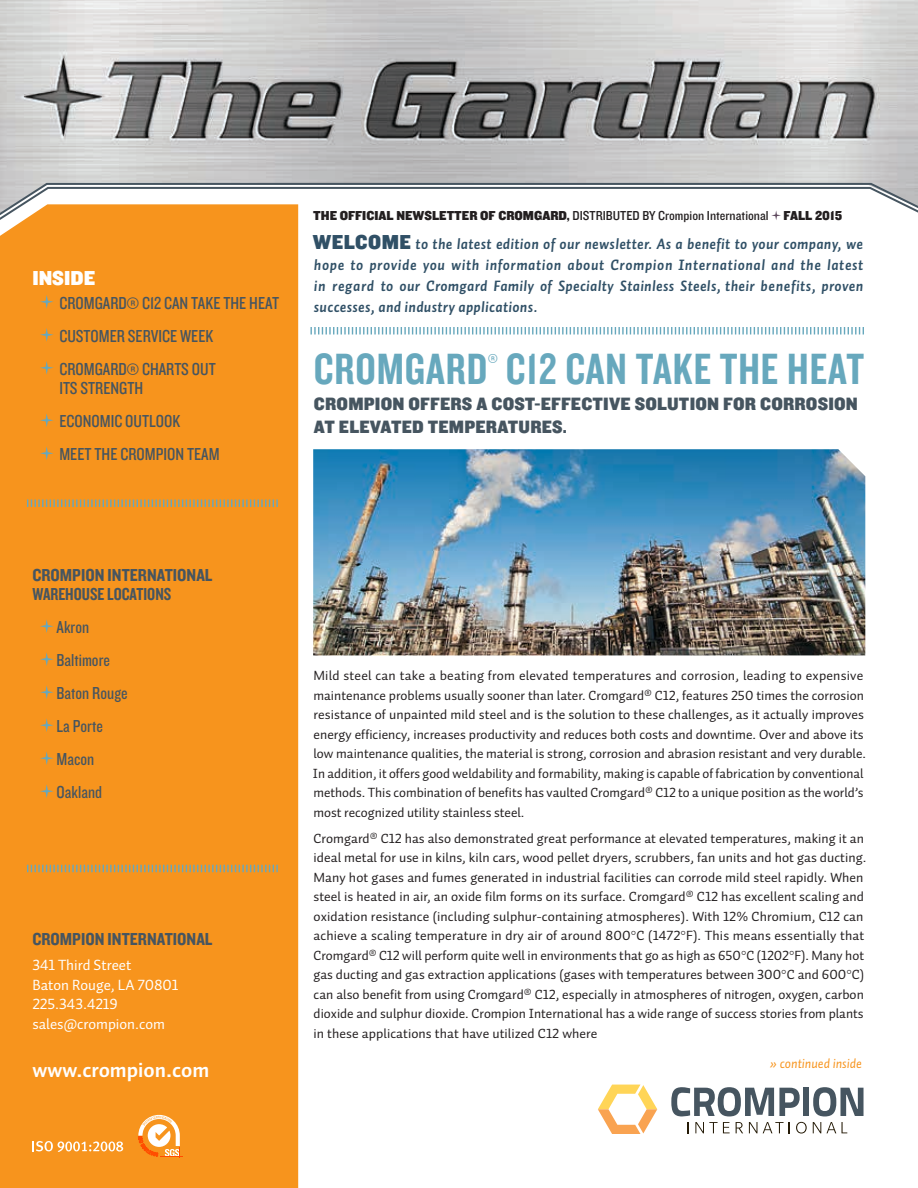
<style>
.page{position:relative;width:918px;height:1188px;background:#fff}
.page>*{position:absolute;margin:0;border:0;box-sizing:border-box;transform-origin:0 0}
.t1{font:45.45px "Knockout HTF49 Liteweight";letter-spacing:.02em;color:#67a8bd}
.t2{font:21px "Auto 1 Bold LF";color:#fff}
.t3{font:21px "Knockout HTF71 Full Middlewt";color:#fff}
.t4{font:18.6px/23.2px "Knockout HTF71 Full Middlewt";letter-spacing:.01em;color:#465560}
.t5{font:18px/33px "Knockout HTF29 Junior Liteweight";color:#465560}
.t6{font:18px "Knockout HTF50 Welterweight";color:#465560}
.t7{font:18px "Knockout HTF49 Liteweight";color:#465560}
.t8{font:italic 700 15px/21px "Auto 1";letter-spacing:.02em;color:#305066;text-align:justify}
.t9{font:15px/19.5px "Auto 1 Regular LF";color:#fff}
.t10{font:14.1px "Knockout HTF49 Liteweight";color:#67a8bd}
.t11{font:13.5px/19.5px "Auto 1 Regular LF";color:#231f20}
.t12{font:13.5px "Knockout HTF71 Full Middlewt";color:#231f20}
.t13{font:13.5px "Auto 1 Italic LF";color:#f7941d}
.s1{font-family:"Knockout HTF30 Junior Welterwt"}
.s2{font-family:"Knockout HTF71 Full Middlewt";font-weight:400;font-style:normal;font-size:21px}
</style>
<div class="page">
<div style="left:0;top:222px;width:298px;height:966px;background:#f7941d"></div>
<img style="left:0;top:0;width:918px;height:181px">
<svg style="left:0;top:181px;width:918px;height:41px"></svg>
<svg style="left:40px;top:295px;width:14px;height:14px"></svg>
<svg style="left:40px;top:328px;width:14px;height:14px"></svg>
<svg style="left:40px;top:361px;width:14px;height:14px"></svg>
<svg style="left:40px;top:413px;width:14px;height:14px"></svg>
<svg style="left:40px;top:446px;width:14px;height:14px"></svg>
<svg style="left:310px;top:327px;width:554px;height:7px"></svg>
<svg style="left:27px;top:865px;width:251px;height:7px;background:#c09b58"></svg>
<svg style="left:32px;top:1141px;width:91px;height:11px"></svg>
<svg style="left:138px;top:1115px;width:45px;height:43px"></svg>
<svg style="left:27px;top:500px;width:251px;height:7px;background:#c09b58"></svg>
<svg style="left:40px;top:619px;width:14px;height:14px"></svg>
<svg style="left:40px;top:652px;width:14px;height:14px"></svg>
<svg style="left:40px;top:685px;width:14px;height:14px"></svg>
<svg style="left:40px;top:718px;width:14px;height:14px"></svg>
<svg style="left:40px;top:751px;width:14px;height:14px"></svg>
<svg style="left:40px;top:784px;width:14px;height:14px"></svg>
<img style="left:313px;top:449px;width:552px;height:206px">
<svg style="left:671px;top:1087px;width:129px;height:29px"></svg>
<div style="left:803px;top:1088px;width:6px;height:28px;background:#465560"></div>
<svg style="left:813px;top:1087px;width:51px;height:29px"></svg>
<svg style="left:695px;top:1122px;width:35px;height:11px"></svg>
<svg style="left:736px;top:1122px;width:7px;height:11px"></svg>
<svg style="left:749px;top:1122px;width:8px;height:11px"></svg>
<svg style="left:763px;top:1122px;width:27px;height:11px"></svg>
<svg style="left:796px;top:1122px;width:11px;height:12px"></svg>
<svg style="left:813px;top:1122px;width:8px;height:11px"></svg>
<svg style="left:827px;top:1122px;width:9px;height:11px"></svg>
<svg style="left:842px;top:1122px;width:5px;height:11px"></svg>
<svg style="left:598px;top:1085px;width:59px;height:49px"></svg>
<h2 class="t3" style="left:32px;top:267px;width:64px">INSIDE</h2>
<h3 class="t5" style="left:59px;top:287px;width:221px">CROMGARD® C12 CAN TAKE THE HEAT<br>CUSTOMER SERVICE WEEK<br>CROMGARD® CHARTS OUT</h3>
<h3 class="t5" style="left:59px;top:372px;width:162px">ITS STRENGTH<br>ECONOMIC OUTLOOK<br>MEET THE CROMPION TEAM</h3>
<p class="t12" style="left:313px;top:208px;width:530px">THE OFFICIAL NEWSLETTER OF CROMGARD, <span class="s1">DISTRIBUTED BY Crompion International</span> FALL 2015</p>
<p class="t8" style="left:313px;top:234px;width:552px"><span class="s2">WELCOME</span> to the latest edition of our newsletter. As a benefit to your company, we hope to provide you with information about Crompion International and the latest in regard to our Cromgard Family of Specialty Stainless Steels, their benefits, proven successes, and industry applications.</p>
<h1 class="t1" style="left:314px;top:345px;width:552px">CROMGARD C12 CAN TAKE THE HEAT</h1>
<p class="t10" style="left:488px;top:351px;width:11px">®</p>
<h3 class="t4" style="left:314px;top:392px;width:546px">CROMPION OFFERS A COST-EFFECTIVE SOLUTION FOR CORROSION<br>AT ELEVATED TEMPERATURES.</h3>
<h3 class="t6" style="left:32px;top:565px;width:182px">CROMPION INTERNATIONAL</h3>
<h3 class="t7" style="left:32px;top:585px;width:141px">WAREHOUSE LOCATIONS</h3>
<h3 class="t5" style="left:57px;top:611px;width:73px">Akron<br>Baltimore<br>Baton Rouge<br>La Porte<br>Macon<br>Oakland</h3>
<h3 class="t6" style="left:32px;top:929px;width:182px">CROMPION INTERNATIONAL</h3>
<p class="t9" style="left:32px;top:956px;width:148px">341 Third Street<br>Baton Rouge, LA 70801<br>225.343.4219 sales@crompion.com</p>
<h2 class="t2" style="left:32px;top:1056px;width:178px">www.crompion.com</h2>
<p class="t11" style="left:313px;top:666px;width:555px">Mild steel can take a beating from elevated temperatures and corrosion, leading to expensive maintenance problems usually sooner than later. Cromgard® C12, features 250 times the corrosion resistance of unpainted mild steel and is the solution to these challenges, as it actually improves energy efficiency, increases productivity and reduces both costs and downtime. Over and above its low maintenance qualities, the material is strong, corrosion and abrasion resistant and very durable.<br>In addition, it offers good weldability and formability, making is capable of fabrication by conventional methods. This combination of benefits has vaulted Cromgard® C12 to a unique position as the world’s most recognized utility stainless steel.</p>
<p class="t11" style="left:313px;top:829px;width:555px">Cromgard® C12 has also demonstrated great performance at elevated temperatures, making it an ideal metal for use in kilns, kiln cars, wood pellet dryers, scrubbers, fan units and hot gas ducting.<br>Many hot gases and fumes generated in industrial facilities can corrode mild steel rapidly. When steel is heated in air, an oxide film forms on its surface. Cromgard® C12 has excellent scaling and oxidation resistance (including sulphur-containing atmospheres). With 12% Chromium, C12 can achieve a scaling temperature in dry air of around 800°C (1472°F). This means essentially that Cromgard® C12 will perform quite well in environments that go as high as 650°C (1202°F). Many hot gas ducting and gas extraction applications (gases with temperatures between 300°C and 600°C) can also benefit from using Cromgard® C12, especially in atmospheres of nitrogen, oxygen, carbon dioxide and sulphur dioxide. Crompion International has a wide range of success stories from plants in these applications that have utilized C12 where</p>
<p class="t13" style="left:770px;top:1055px;width:94px">» continued inside</p>
</div>
